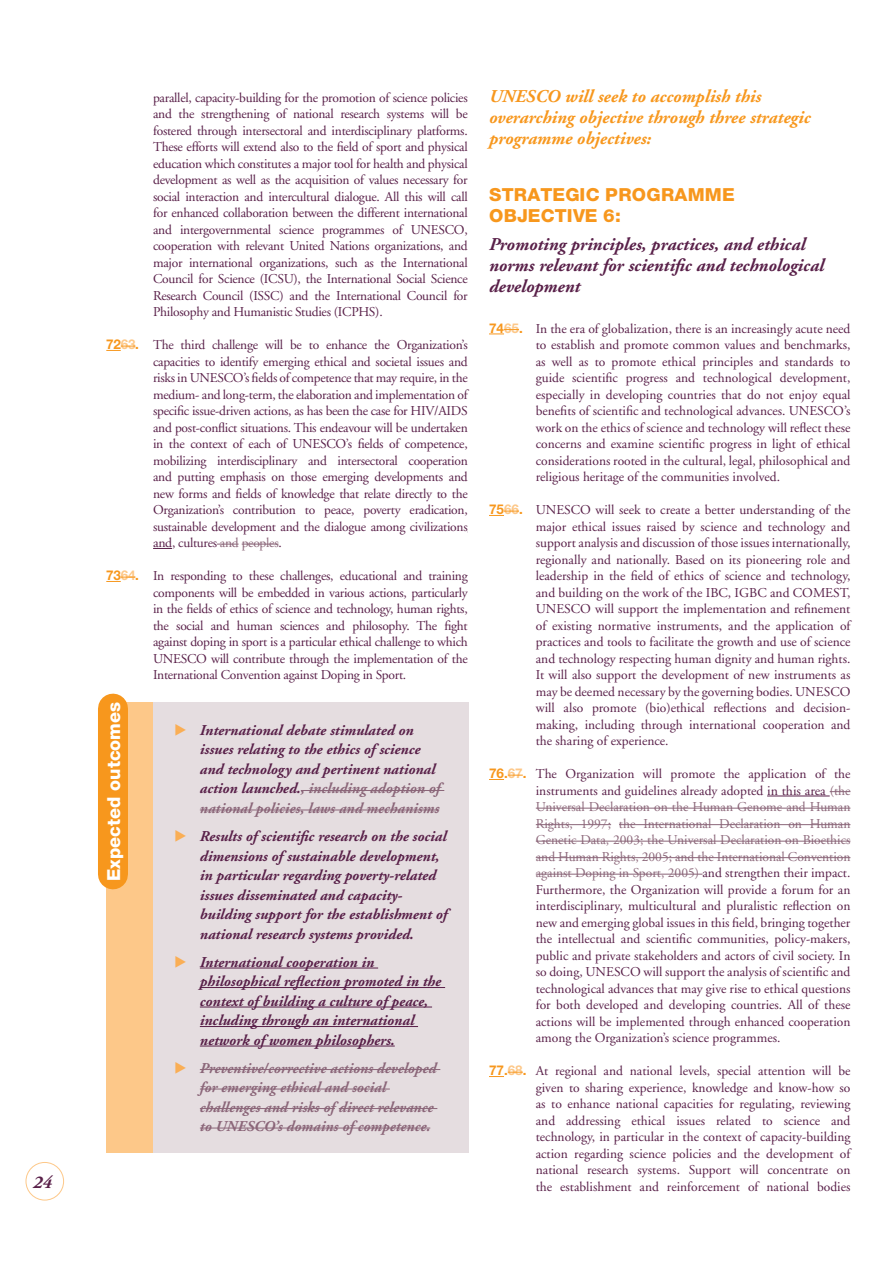
<style>
.page{position:relative;width:893px;height:1263px;background:#fff}
.page>*{position:absolute;margin:0;border:0;box-sizing:border-box;transform-origin:0 0}
.t1{font:italic 700 18px/21px "Adobe Garamond";color:#592049}
.t2{font:italic 700 18px/21px "Adobe Garamond";color:#f7971d}
.t3{font:800 18px/21.6px "Helvetica Neue";letter-spacing:.01em;color:#f7971d}
.t4{font:800 18px "Helvetica Neue";color:#fff}
.t5{font:italic 700 15px/19.5px "Adobe Garamond";color:#592049}
.t6{font:italic 700 15px/19.5px "Adobe Garamond";color:#8b6679}
.t7{font:13.5px/16.5px "Adobe Garamond";color:#592049;text-align:justify}
.s1{font-family:"Helvetica Neue";font-weight:700;color:#f7971d}
.s2{font-family:"Helvetica Neue";font-weight:700;color:#fdc889}
.s3{color:#8b6679}
.s4{font-family:"European Pi Three";font-weight:400;font-style:normal;color:#faae55}
</style>
<div class="page">
<div style="left:26px;top:1162px;width:38px;height:38px;border:1px solid #fdc889;border-radius:50%"></div>
<svg style="left:153px;top:548px;width:19px;height:1px"></svg>
<svg style="left:106px;top:346px;width:29px;height:5px"></svg>
<svg style="left:217px;top:544px;width:22px;height:1px"></svg>
<hr style="left:242px;top:544px;width:36px;height:1px;background:#8b6679">
<svg style="left:106px;top:577px;width:29px;height:5px"></svg>
<div style="left:106px;top:702px;width:47px;height:450px;background:#fdc889"></div>
<div style="left:153px;top:702px;width:316px;height:450px;background:#e5dde0"></div>
<div style="left:98px;top:709px;width:30px;height:165px;background:#f7971d"></div>
<hr style="left:200px;top:968px;width:178px;height:1px;background:#592049">
<hr style="left:200px;top:987px;width:245px;height:1px;background:#592049">
<hr style="left:200px;top:1007px;width:232px;height:1px;background:#592049">
<hr style="left:200px;top:1026px;width:218px;height:1px;background:#592049">
<hr style="left:200px;top:1046px;width:195px;height:1px;background:#592049">
<hr style="left:301px;top:790px;width:143px;height:1px;background:#8b6679">
<hr style="left:200px;top:810px;width:239px;height:1px;background:#8b6679">
<hr style="left:200px;top:1069px;width:240px;height:1px;background:#8b6679">
<hr style="left:200px;top:1089px;width:190px;height:1px;background:#8b6679">
<hr style="left:200px;top:1108px;width:135px;height:1px;background:#8b6679">
<hr style="left:339px;top:1108px;width:98px;height:1px;background:#8b6679">
<hr style="left:200px;top:1128px;width:230px;height:1px;background:#8b6679">
<hr style="left:767px;top:796px;width:63px;height:1px;background:#592049">
<svg style="left:489px;top:329px;width:30px;height:6px"></svg>
<svg style="left:489px;top:511px;width:30px;height:5px"></svg>
<svg style="left:489px;top:775px;width:34px;height:5px"></svg>
<svg style="left:830px;top:791px;width:20px;height:1px"></svg>
<hr style="left:536px;top:808px;width:314px;height:1px;background:#8b6679">
<hr style="left:536px;top:824px;width:75px;height:1px;background:#8b6679">
<hr style="left:619px;top:824px;width:231px;height:1px;background:#8b6679">
<hr style="left:536px;top:841px;width:314px;height:1px;background:#8b6679">
<hr style="left:536px;top:857px;width:314px;height:1px;background:#8b6679">
<hr style="left:536px;top:874px;width:166px;height:1px;background:#8b6679">
<svg style="left:489px;top:1072px;width:34px;height:5px"></svg>
<h1 class="t1" style="left:33px;top:1173px;width:20px">24</h1>
<p class="t7" style="left:153px;top:90px;width:316px">parallel, capacity-building for the promotion of science policies and the strengthening of national research systems will be fostered through intersectoral and interdisciplinary platforms.<br>These efforts will extend also to the field of sport and physical education which constitutes a major tool for health and physical development as well as the acquisition of values necessary for social interaction and intercultural dialogue. All this will call for enhanced collaboration between the different international and intergovernmental science programmes of UNESCO, cooperation with relevant United Nations organizations, and major international organizations, such as the International Council for Science (ICSU), the International Social Science Research Council (ISSC) and the International Council for Philosophy and Humanistic Studies (ICPHS).</p>
<p class="t7" style="left:153px;top:338px;width:316px;text-indent:-47px"><span class="s1">72</span><span class="s2">63</span><span class="s1">.</span> The third challenge will be to enhance the Organization’s capacities to identify emerging ethical and societal issues and risks in UNESCO’s fields of competence that may require, in the medium- and long-term, the elaboration and implementation of specific issue-driven actions, as has been the case for HIV/AIDS and post-conflict situations. This endeavour will be undertaken in the context of each of UNESCO’s fields of competence, mobilizing interdisciplinary and intersectoral cooperation and putting emphasis on those emerging developments and new forms and fields of knowledge that relate directly to the Organization’s contribution to peace, poverty eradication, sustainable development and the dialogue among civilizations and, cultures <span class="s3">and peoples</span>.</p>
<p class="t7" style="left:153px;top:569px;width:316px;text-indent:-47px"><span class="s1">73</span><span class="s2">64</span><span class="s1">.</span> In responding to these challenges, educational and training components will be embedded in various actions, particularly in the fields of ethics of science and technology, human rights, the social and human sciences and philosophy. The fight against doping in sport is a particular ethical challenge to which UNESCO will contribute through the implementation of the International Convention against Doping in Sport.</p>
<h1 class="t4" style="left:107px;top:881px;width:180px;rotate:-90deg">Expected outcomes</h1>
<p class="t5" style="left:200px;top:722px;width:242px;text-indent:-26px"><span class="s4">-</span> International debate stimulated on issues relating to the ethics of science and technology and pertinent national action launched.<span class="s3">, including adoption of national policies, laws and mechanisms</span></p>
<p class="t5" style="left:200px;top:828px;width:249px;text-indent:-26px"><span class="s4">-</span> Results of scientific research on the social dimensions of sustainable development, in particular regarding poverty-related issues disseminated and capacity&shy;building support for the establishment of national research systems provided.</p>
<p class="t5" style="left:200px;top:953px;width:243px;text-indent:-26px"><span class="s4">-</span> International cooperation in philosophical reflection promoted in the context of building a culture of peace, including through an international network of women philosophers.</p>
<p class="t6" style="left:200px;top:1059px;width:238px;text-indent:-26px"><span class="s4">-</span> Preventive/corrective actions developed for emerging ethical and social challenges and risks of direct relevance to UNESCO’s domains of competence.</p>
<h1 class="t2" style="left:489px;top:87px;width:323px">UNESCO will seek to accomplish this overarching objective through three strategic programme objectives:</h1>
<h1 class="t3" style="left:489px;top:185px;width:247px">STRATEGIC PROGRAMME<br>OBJECTIVE 6:</h1>
<h1 class="t1" style="left:489px;top:235px;width:337px">Promoting principles, practices, and ethical norms relevant for scientific and technological development</h1>
<p class="t7" style="left:536px;top:321px;width:316px;text-indent:-47px"><span class="s1">74</span><span class="s2">65</span><span class="s1">.</span> In the era of globalization, there is an increasingly acute need to establish and promote common values and benchmarks, as well as to promote ethical principles and standards to guide scientific progress and technological development, especially in developing countries that do not enjoy equal benefits of scientific and technological advances. UNESCO’s work on the ethics of science and technology will reflect these concerns and examine scientific progress in light of ethical considerations rooted in the cultural, legal, philosophical and religious heritage of the communities involved.</p>
<p class="t7" style="left:536px;top:503px;width:316px;text-indent:-47px"><span class="s1">75</span><span class="s2">66</span><span class="s1">.</span> UNESCO will seek to create a better understanding of the major ethical issues raised by science and technology and support analysis and discussion of those issues internationally, regionally and nationally. Based on its pioneering role and leadership in the field of ethics of science and technology, and building on the work of the IBC, IGBC and COMEST, UNESCO will support the implementation and refinement of existing normative instruments, and the application of practices and tools to facilitate the growth and use of science and technology respecting human dignity and human rights.<br>It will also support the development of new instruments as may be deemed necessary by the governing bodies. UNESCO will also promote (bio)ethical reflections and decision&shy;making, including through international cooperation and the sharing of experience.</p>
<p class="t7" style="left:536px;top:767px;width:316px;text-indent:-47px"><span class="s1">76.</span><span class="s2">67</span><span class="s1">.</span> The Organization will promote the application of the instruments and guidelines already adopted in this area <span class="s3">(the Universal Declaration on the Human Genome and Human Rights, 1997; the International Declaration on Human Genetic Data, 2003; the Universal Declaration on Bioethics and Human Rights, 2005; and the International Convention against Doping in Sport, 2005)</span> and strengthen their impact.<br>Furthermore, the Organization will provide a forum for an interdisciplinary, multicultural and pluralistic reflection on new and emerging global issues in this field, bringing together the intellectual and scientific communities, policy-makers, public and private stakeholders and actors of civil society. In so doing, UNESCO will support the analysis of scientific and technological advances that may give rise to ethical questions for both developed and developing countries. All of these actions will be implemented through enhanced cooperation among the Organization’s science programmes.</p>
<p class="t7" style="left:536px;top:1064px;width:316px;text-indent:-47px"><span class="s1">77.</span><span class="s2">68</span><span class="s1">.</span> At regional and national levels, special attention will be given to sharing experience, knowledge and know-how so as to enhance national capacities for regulating, reviewing and addressing ethical issues related to science and technology, in particular in the context of capacity-building action regarding science policies and the development of national research systems. Support will concentrate on the establishment and reinforcement of national bodies</p>
</div>
